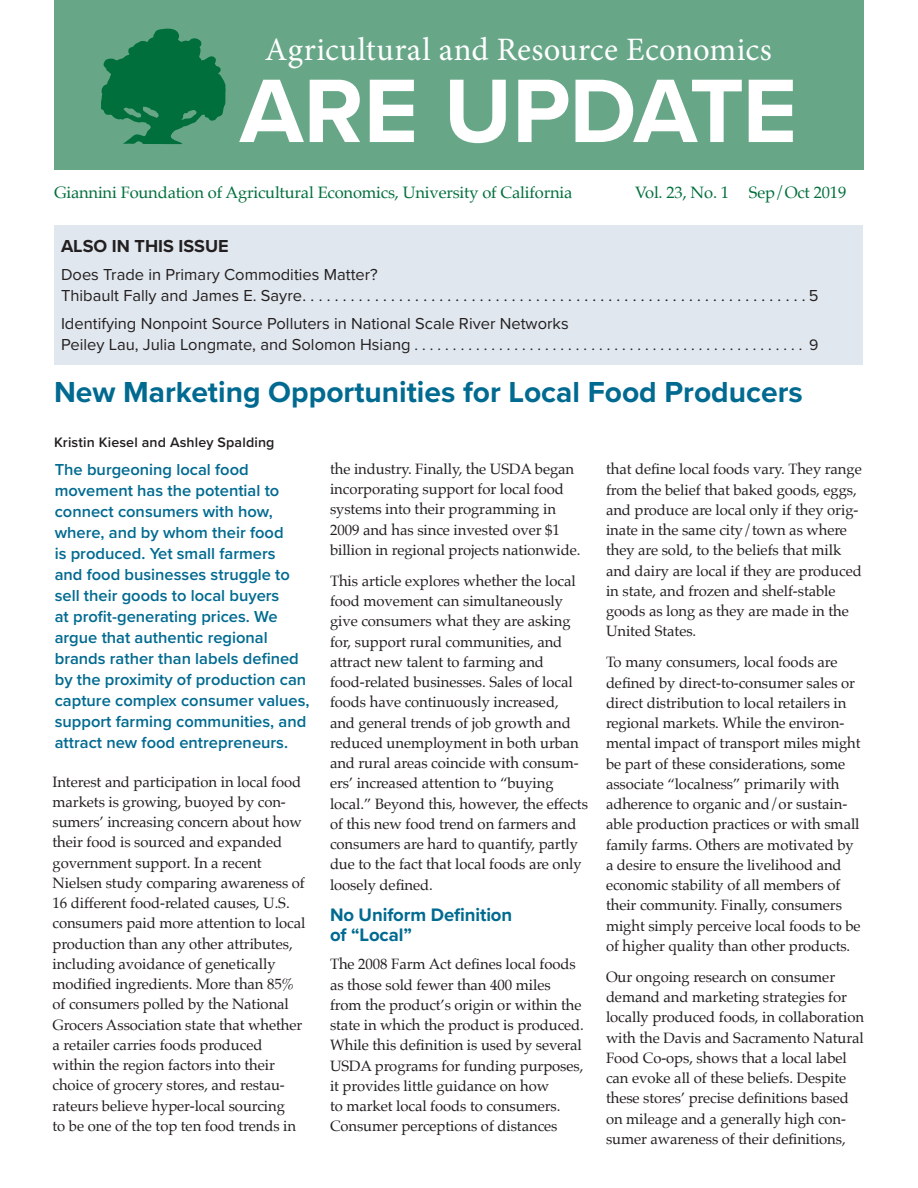
<style>
.page{position:relative;width:918px;height:1188px;background:#fff}
.page>*{position:absolute;margin:0;border:0;box-sizing:border-box;transform-origin:0 0}
.t1{font:700 93.45px "Proxima Nova";letter-spacing:-.01em;color:#fff}
.t2{font:32.7px "Minion Pro";letter-spacing:.01em;color:#fff}
.Article_Headline{font:700 30px "Proxima Nova";color:#006a90}
.Article_Body__Palati{font:700 18.75px/20.2px "Proxima Nova";letter-spacing:-.005em;color:#006a90}
.In_This_Issue{font:700 18px "Proxima Nova";color:#231f20}
.Article_Abstract{font:600 16.5px/21px "Proxima Nova";color:#006a90}
.Contents{font:16.5px "Proxima Nova";color:#231f20}
.t3{font:16.5px "Palatino";letter-spacing:-.01em;color:#006f3c}
.Contents-2{font:15.75px "Proxima Nova";color:#231f20}
.Article_Body__Palati-2{font:15px/20.2px "Palatino";letter-spacing:-.005em;color:#231f20}
.Author{font:600 14.25px "Proxima Nova";letter-spacing:.01em;color:#231f20}
.s1{font-size:16.5px}
</style>
<div class="page">
<div style="left:54px;top:0;width:810px;height:169px;background:#67a788"></div>
<svg style="left:101px;top:29px;width:125px;height:115px"></svg>
<div style="left:55px;top:225px;width:808px;height:139px;background:#e0e7ee"></div>
<h2 class="t2" style="left:265px;top:28px;width:508px">Agricultural and Resource Economics</h2>
<h1 class="t1" style="left:240px;top:41px;width:559px">ARE UPDATE</h1>
<p class="t3" style="left:54px;top:179px;width:520px">Giannini Foundation of Agricultural Economics, University of California</p>
<p class="t3" style="left:635px;top:179px;width:213px">Vol. 23, No. 1 Sep/Oct 2019</p>
<p class="In_This_Issue" style="left:61px;top:233px;width:169px">ALSO IN THIS ISSUE</p>
<p class="Contents" style="left:61px;top:262px;width:318px">Does Trade in Primary Commodities Matter?</p>
<p class="Contents" style="left:61px;top:283px;width:247px">Thibault Fally and James E. Sayre...............................................................</p>
<p class="Contents" style="left:809px;top:283px;width:11px">5</p>
<p class="Contents" style="left:61px;top:311px;width:509px">Identifying Nonpoint Source Polluters in National Scale River Networks</p>
<p class="Contents-2" style="left:61px;top:333px;width:355px"><span class="s1">Peiley Lau, Julia Longmate, and Solomon Hsiang</span>....................................................</p>
<p class="Contents-2" style="left:809px;top:333px;width:11px">9</p>
<p class="Article_Headline" style="left:54px;top:369px;width:750px">New Marketing Opportunities for Local Food Producers</p>
<p class="Author" style="left:54px;top:431px;width:222px">Kristin Kiesel and Ashley Spalding</p>
<p class="Article_Abstract" style="left:55px;top:458px;width:256px">The burgeoning local food movement has the potential to connect consumers with how, where, and by whom their food<br>is produced. Yet small farmers<br>and food businesses struggle to sell their goods to local buyers<br>at profit-generating prices. We argue that authentic regional brands rather than labels defined by the proximity of production can capture complex consumer values, support farming communities, and attract new food entrepreneurs.</p>
<p class="Article_Body__Palati-2" style="left:606px;top:459px;width:257px">that define local foods vary. They range from the belief that baked goods, eggs, and produce are local only if they orig&shy;inate in the same city/town as where they are sold, to the beliefs that milk and dairy are local if they are produced in state, and frozen and shelf-stable goods as long as they are made in the United States.</p>
<p class="Article_Body__Palati-2" style="left:330px;top:459px;width:252px">the industry. Finally, the USDA began incorporating support for local food systems into their programming in 2009 and has since invested over $1 billion in regional projects nationwide.</p>
<p class="Article_Body__Palati-2" style="left:330px;top:571px;width:260px">This article explores whether the local food movement can simultaneously give consumers what they are asking for, support rural communities, and attract new talent to farming and food-related businesses. Sales of local foods have continuously increased,<br>and general trends of job growth and reduced unemployment in both urban and rural areas coincide with consum&shy;ers’ increased attention to “buying local.” Beyond this, however, the effects of this new food trend on farmers and consumers are hard to quantify, partly due to the fact that local foods are only loosely defined.</p>
<p class="Article_Body__Palati" style="left:330px;top:904px;width:184px">No Uniform Definition of “Local”</p>
<p class="Article_Body__Palati-2" style="left:330px;top:954px;width:255px">The 2008 Farm Act defines local foods as those sold fewer than 400 miles from the product’s origin or within the state in which the product is produced.<br>While this definition is used by several USDA programs for funding purposes, it provides little guidance on how<br>to market local foods to consumers.<br>Consumer perceptions of distances</p>
<p class="Article_Body__Palati-2" style="left:606px;top:652px;width:256px">To many consumers, local foods are defined by direct-to-consumer sales or direct distribution to local retailers in regional markets. While the environ&shy;mental impact of transport miles might be part of these considerations, some associate “localness” primarily with adherence to organic and/or sustain&shy;able production practices or with small family farms. Others are motivated by a desire to ensure the livelihood and economic stability of all members of their community. Finally, consumers might simply perceive local foods to be of higher quality than other products.</p>
<p class="Article_Body__Palati-2" style="left:606px;top:967px;width:260px">Our ongoing research on consumer demand and marketing strategies for locally produced foods, in collaboration with the Davis and Sacramento Natural Food Co-ops, shows that a local label can evoke all of these beliefs. Despite these stores’ precise definitions based on mileage and a generally high con&shy;sumer awareness of their definitions,</p>
<p class="Article_Body__Palati-2" style="left:52px;top:771px;width:254px">Interest and participation in local food markets is growing, buoyed by con&shy;sumers’ increasing concern about how their food is sourced and expanded government support. In a recent Nielsen study comparing awareness of 16 different food-related causes, U.S. consumers paid more attention to local production than any other attributes, including avoidance of genetically modified ingredients. More than 85% of consumers polled by the National Grocers Association state that whether a retailer carries foods produced within the region factors into their choice of grocery stores, and restau&shy;rateurs believe hyper-local sourcing<br>to be one of the top ten food trends in</p>
</div>
